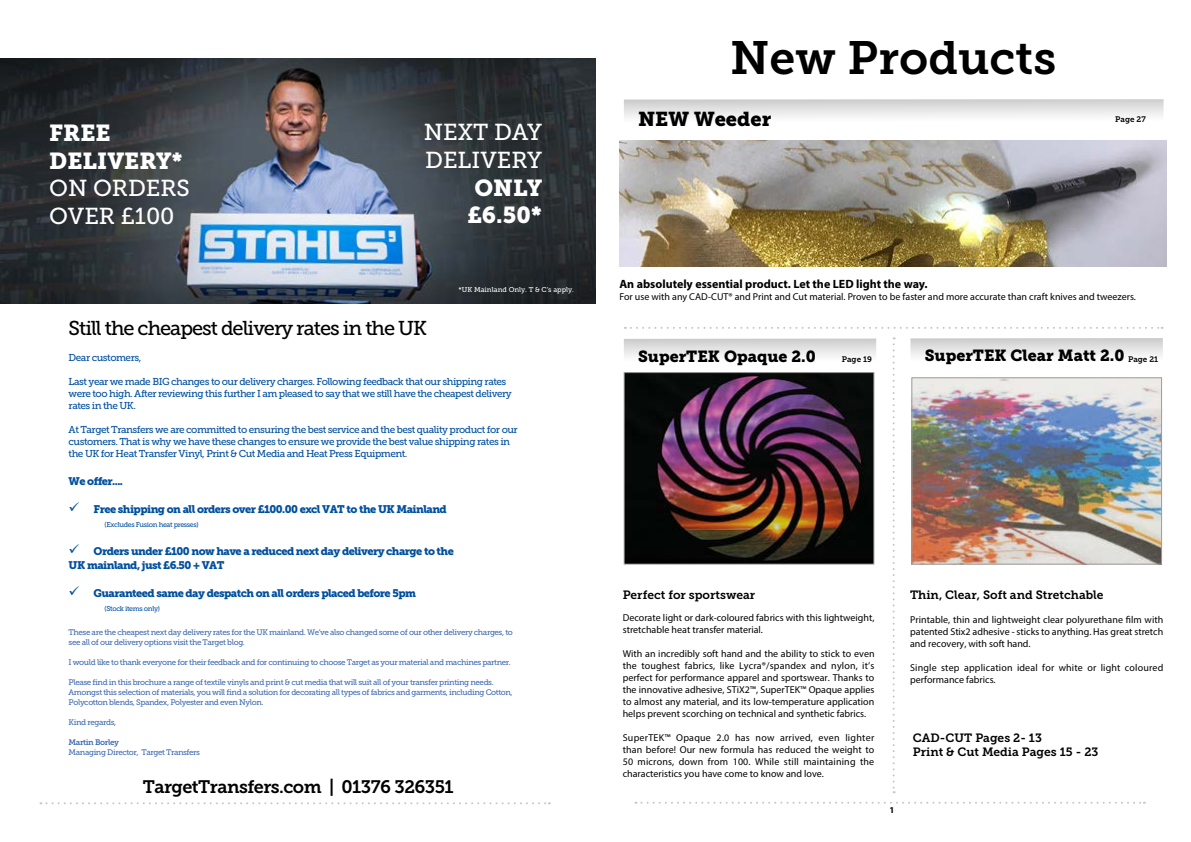
<style>
.page{position:relative;width:1191px;height:842px;background:#fff}
.page>*{position:absolute;margin:0;border:0;box-sizing:border-box;transform-origin:0 0}
.t1{font:46.5px "Museo Slab 700";color:#000}
.t2{font:23px/27.6px "Museo Slab 500";color:#fff}
.t3{font:23px/27.6px "Museo Slab 900";color:#fff}
.t4{font:20px "Museo Slab 500";letter-spacing:-.05em;color:#000}
.t5{font:20px "Museo Slab 900";color:#000}
.t6{font:18px "Museo Slab 700";letter-spacing:-.03em;color:#000}
.t7{font:16px "Museo Slab 900";color:#000}
.t8{font:12px/14.4px "Museo Slab 700";color:#000}
.t9{font:700 12px "Myriad Pro";color:#000}
.t10{font:11px/14px "Museo Slab 900";letter-spacing:-.05em;color:#004f9f}
.t11{font:10px/12px "Myriad Pro";color:#000;text-align:justify}
.t12{font:10px/12px "Museo Slab 500";letter-spacing:-.05em;color:#004f9f}
.t13{font:700 9px "Myriad Pro";color:#000}
.t14{font:8px/10px "Museo Slab 500";letter-spacing:-.05em;color:#416bb2}
.t15{font:8px "Museo Slab 700";color:#000}
.t16{font:8px "Museo Slab 700";letter-spacing:-.05em;color:#416bb2}
.t17{font:7px "Museo Slab 500";letter-spacing:-.05em;color:#004f9f}
.t18{font:7px "Museo Slab 500";color:#fff}
</style>
<div class="page">
<svg style="left:624px;top:99px;width:539px;height:19px"></svg>
<img style="left:625px;top:374px;width:247px;height:189px">
<div style="left:623px;top:372px;width:251px;height:193px;border:1px solid #9d9d9c"></div>
<svg style="left:624px;top:339px;width:252px;height:18px"></svg>
<img style="left:913px;top:379px;width:247px;height:184px">
<div style="left:911px;top:377px;width:251px;height:188px;border:1px solid #9d9d9c"></div>
<svg style="left:910px;top:338px;width:252px;height:18px"></svg>
<svg style="left:635px;top:802px;width:509px;height:2px"></svg>
<img style="left:619px;top:141px;width:547px;height:125px">
<svg style="left:625px;top:327px;width:537px;height:2px"></svg>
<svg style="left:892px;top:337px;width:2px;height:456px"></svg>
<img style="left:0;top:58px;width:595px;height:245px">
<svg style="left:40px;top:802px;width:510px;height:2px"></svg>
<h2 class="t3" style="left:49px;top:119px;width:135px">FREE<br>DELIVERY*</h2>
<h2 class="t2" style="left:49px;top:175px;width:142px">ON ORDERS<br>OVER £100</h2>
<h2 class="t2" style="left:424px;top:119px;width:120px">NEXT DAY<br>DELIVERY</h2>
<h2 class="t3" style="left:467px;top:174px;width:76px;text-align:center">ONLY £6.50*</h2>
<p class="t18" style="left:458px;top:285px;width:117px">*UK Mainland Only. T &amp; C’s apply.</p>
<h3 class="t4" style="left:69px;top:317px;width:360px">Still the cheapest delivery rates in the UK</h3>
<p class="t12" style="left:69px;top:351px;width:74px">Dear customers,</p>
<p class="t12" style="left:69px;top:375px;width:444px">Last year we made BIG changes to our delivery charges. Following feedback that our shipping rates were too high. After reviewing this further I am pleased to say that we still have the cheapest delivery rates in the UK.</p>
<p class="t12" style="left:69px;top:423px;width:451px">At Target Transfers we are committed to ensuring the best service and the best quality product for our customers. That is why we have these changes to ensure we provide the best value shipping rates in the UK for Heat Transfer Vinyl, Print &amp; Cut Media and Heat Press Equipment.</p>
<p class="t10" style="left:69px;top:474px;width:56px">We offer....</p>
<p class="t10" style="left:69px;top:502px;width:380px">✓ Free shipping on all orders over £100.00 excl VAT to the UK Mainland</p>
<p class="t17" style="left:105px;top:520px;width:96px">(Excludes Fusion heat presses)</p>
<p class="t10" style="left:69px;top:544px;width:387px">✓ Orders under £100 now have a reduced next day delivery charge to the<br>UK mainland, just £6.50 + VAT</p>
<p class="t10" style="left:69px;top:586px;width:349px">✓ Guaranteed same day despatch on all orders placed before 5pm</p>
<p class="t17" style="left:105px;top:604px;width:57px">(Stock items only)</p>
<p class="t14" style="left:69px;top:627px;width:446px">These are the cheapest next day delivery rates for the UK mainland. We’ve also changed some of our other delivery charges, to see all of our delivery options visit the Target blog.</p>
<p class="t14" style="left:69px;top:657px;width:444px">I would like to thank everyone for their feedback and for continuing to choose Target as your material and machines partner.</p>
<p class="t14" style="left:69px;top:677px;width:445px">Please find in this brochure a range of textile vinyls and print &amp; cut media that will suit all of your transfer printing needs.<br>Amongst this selection of materials, you will find a solution for decorating all types of fabrics and garments, including Cotton,<br>Polycotton blends, Spandex, Polyester and even Nylon.</p>
<p class="t14" style="left:69px;top:717px;width:49px">Kind regards,</p>
<p class="t16" style="left:69px;top:738px;width:52px">Martin Borley</p>
<p class="t14" style="left:69px;top:747px;width:133px">Managing Director, Target Transfers</p>
<h3 class="t6" style="left:143px;top:776px;width:312px">TargetTransfers.com | 01376 326351</h3>
<h1 class="t1" style="left:730px;top:31px;width:327px">New Products</h1>
<h3 class="t5" style="left:638px;top:107px;width:135px">NEW Weeder</h3>
<p class="t15" style="left:1115px;top:115px;width:32px">Page 27</p>
<p class="t9" style="left:619px;top:276px;width:310px">An absolutely essential product. Let the LED light the way.</p>
<p class="t11" style="left:619px;top:290px;width:518px">For use with any CAD-CUT® and Print and Cut material. Proven to be faster and more accurate than craft knives and tweezers.</p>
<h3 class="t7" style="left:638px;top:347px;width:179px">SuperTEK Opaque 2.0</h3>
<p class="t15" style="left:841px;top:354px;width:32px">Page 19</p>
<h3 class="t7" style="left:924px;top:346px;width:201px">SuperTEK Clear Matt 2.0</h3>
<p class="t15" style="left:1128px;top:354px;width:32px">Page 21</p>
<p class="t8" style="left:623px;top:588px;width:134px">Perfect for sportswear</p>
<p class="t11" style="left:623px;top:611px;width:253px">Decorate light or dark-coloured fabrics with this lightweight, stretchable heat transfer material.</p>
<p class="t11" style="left:623px;top:647px;width:253px">With an incredibly soft hand and the ability to stick to even the toughest fabrics, like Lycra®/spandex and nylon, it’s perfect for performance apparel and sportswear. Thanks to the innovative adhesive, STiX2™, SuperTEK™ Opaque applies to almost any material, and its low-temperature application helps prevent scorching on technical and synthetic fabrics.</p>
<p class="t11" style="left:623px;top:731px;width:253px">SuperTEK™ Opaque 2.0 has now arrived, even lighter than before! Our new formula has reduced the weight to 50 microns, down from 100. While still maintaining the characteristics you have come to know and love.</p>
<p class="t13" style="left:889px;top:804px;width:6px">1</p>
<p class="t8" style="left:910px;top:588px;width:195px">Thin, Clear, Soft and Stretchable</p>
<p class="t11" style="left:910px;top:613px;width:255px">Printable, thin and lightweight clear polyurethane film with patented Stix2 adhesive - sticks to anything. Has great stretch and recovery, with soft hand.</p>
<p class="t11" style="left:910px;top:661px;width:255px">Single step application ideal for white or light coloured performance fabrics.</p>
<p class="t8" style="left:913px;top:731px;width:187px">CAD-CUT Pages 2- 13<br>Print &amp; Cut Media Pages 15 - 23</p>
</div>
